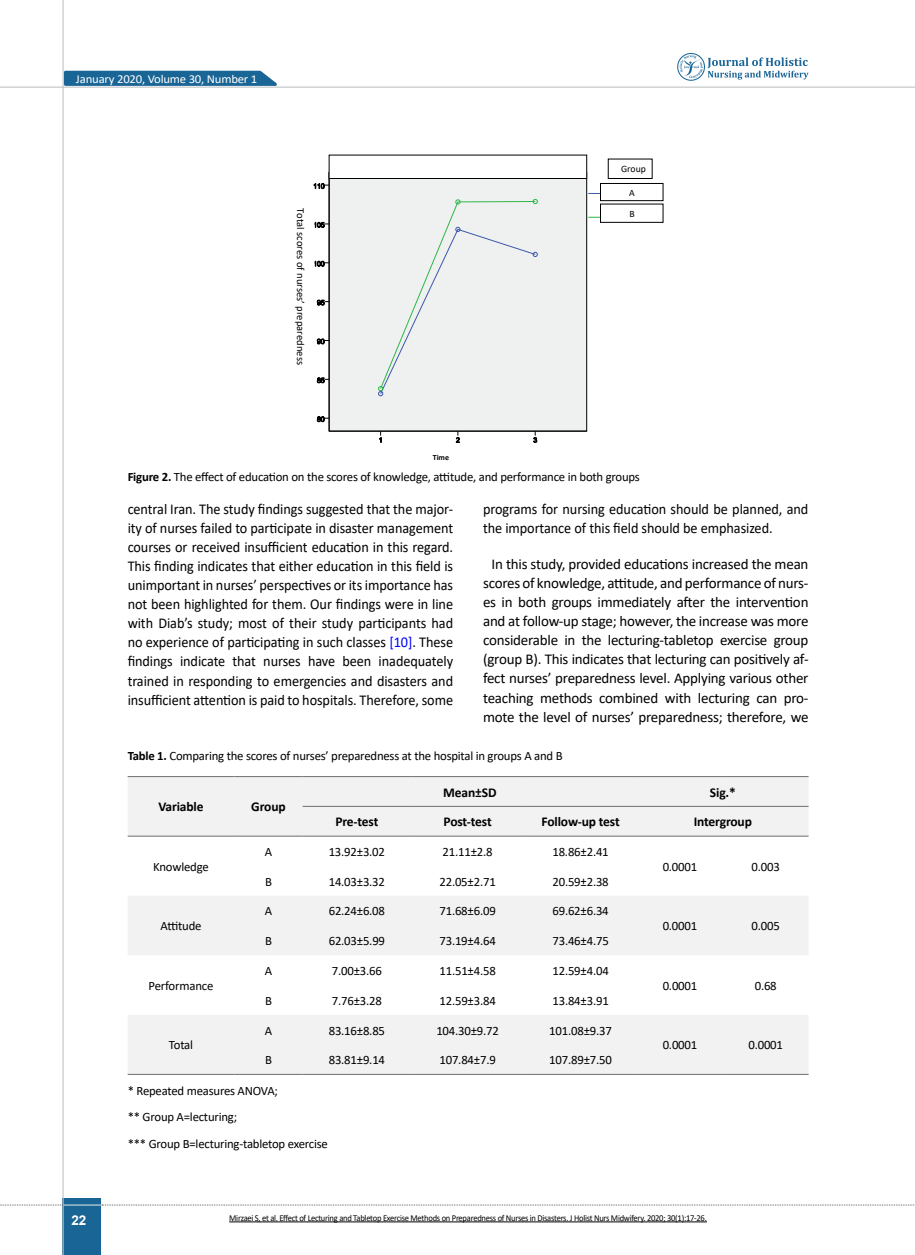
<style>
.page{position:relative;width:915px;height:1255px;background:#fff}
.page>*{position:absolute;margin:0;border:0;box-sizing:border-box;transform-origin:0 0}
.t1{font:15px/19px "Calibri";letter-spacing:-.015em;color:#000;text-align:justify;scale:.95 1}
.t2{font:15px/19px "Calibri";letter-spacing:-.015em;color:#000;text-align:center}
.t3{font:700 13.5px "Calibri";letter-spacing:-.01em;color:#000}
.t4{font:700 13.5px "Arial";color:#fff}
.t5{font:12.75px/26.2px "Calibri";letter-spacing:-.015em;color:#000}
.t6{font:12.15px "Calibri";letter-spacing:-.015em;color:#fff;scale:1.05 1}
.t7{font:10.5px "Calibri";color:#000}
.t8{font:9.75px/20.5px "Calibri";color:#000}
.t9{font:9px "Calibri";letter-spacing:-.03em;color:#000;scale:.95 1}
.t10{font:700 7.95px "Calibri";color:#000}
.s1{font-weight:700}
.s2{color:#00f}
</style>
<div class="page">
<div style="left:63px;top:1198px;width:38px;height:56px;background:#196596"></div>
<hr style="left:62px;top:0;width:2px;height:1254px;background:#c2c4c6">
<hr style="left:0;top:87px;width:914px;height:1px;background:#c2c4c6">
<hr style="left:63px;top:1204px;width:38px;height:1px;background:#ebebec">
<svg style="left:0;top:1204px;width:63px;height:1px"></svg>
<svg style="left:102px;top:1204px;width:813px;height:1px"></svg>
<svg style="left:62px;top:69px;width:222px;height:18px;background:#4984ab"></svg>
<svg style="left:677px;top:53px;width:131px;height:28px"></svg>
<div style="left:329px;top:172px;width:257px;height:259px;background:#eff0f0"></div>
<hr style="left:329px;top:431px;width:257px;height:1px;background:#000">
<svg style="left:533px;top:431px;width:4px;height:11px"></svg>
<svg style="left:456px;top:431px;width:3px;height:11px"></svg>
<svg style="left:379px;top:431px;width:2px;height:11px"></svg>
<svg style="left:314px;top:183px;width:15px;height:6px"></svg>
<svg style="left:314px;top:222px;width:15px;height:5px"></svg>
<svg style="left:314px;top:261px;width:15px;height:5px"></svg>
<svg style="left:317px;top:300px;width:12px;height:5px"></svg>
<svg style="left:317px;top:339px;width:12px;height:5px"></svg>
<svg style="left:317px;top:377px;width:12px;height:6px"></svg>
<svg style="left:317px;top:416px;width:12px;height:6px"></svg>
<svg style="left:378px;top:199px;width:159px;height:197px"></svg>
<div style="left:329px;top:172px;width:257px;height:259px;border:1px solid #000"></div>
<svg style="left:588px;top:193px;width:12px;height:1px"></svg>
<svg style="left:588px;top:217px;width:12px;height:1px"></svg>
<div style="left:329px;top:155px;width:257px;height:23px;background:#fff"></div>
<div style="left:329px;top:155px;width:257px;height:24px;border:1px solid #000"></div>
<img style="left:329px;top:158px;width:257px;height:17px">
<div style="left:607px;top:159px;width:45px;height:20px;border:1px solid #000"></div>
<img style="left:608px;top:162px;width:43px;height:13px">
<div style="left:600px;top:183px;width:63px;height:18px;border:1px solid #000"></div>
<img style="left:600px;top:187px;width:62px;height:10px">
<img style="left:600px;top:207px;width:1px;height:12px">
<svg style="left:128px;top:777px;width:680px;height:296px;fill:#f2f2f2"></svg>
<hr style="left:128px;top:776px;width:106px;height:1px;background:#6d6e71">
<hr style="left:234px;top:776px;width:68px;height:1px;background:#6d6e71">
<hr style="left:302px;top:776px;width:109px;height:1px;background:#6d6e71">
<hr style="left:411px;top:776px;width:113px;height:1px;background:#6d6e71">
<hr style="left:524px;top:776px;width:113px;height:1px;background:#6d6e71">
<hr style="left:637px;top:776px;width:85px;height:1px;background:#6d6e71">
<hr style="left:722px;top:776px;width:86px;height:1px;background:#6d6e71">
<hr style="left:302px;top:806px;width:109px;height:1px;background:#6d6e71">
<hr style="left:411px;top:806px;width:113px;height:1px;background:#6d6e71">
<hr style="left:524px;top:806px;width:113px;height:1px;background:#6d6e71">
<hr style="left:637px;top:806px;width:85px;height:1px;background:#6d6e71">
<hr style="left:722px;top:806px;width:86px;height:1px;background:#6d6e71">
<hr style="left:128px;top:835px;width:106px;height:1px;background:#6d6e71">
<hr style="left:234px;top:835px;width:68px;height:1px;background:#6d6e71">
<hr style="left:302px;top:835px;width:109px;height:1px;background:#6d6e71">
<hr style="left:411px;top:835px;width:113px;height:1px;background:#6d6e71">
<hr style="left:524px;top:835px;width:113px;height:1px;background:#6d6e71">
<hr style="left:637px;top:835px;width:85px;height:1px;background:#6d6e71">
<hr style="left:722px;top:835px;width:86px;height:1px;background:#6d6e71">
<hr style="left:128px;top:1073px;width:106px;height:1px;background:#6d6e71">
<hr style="left:637px;top:1073px;width:85px;height:1px;background:#6d6e71">
<hr style="left:722px;top:1073px;width:86px;height:1px;background:#6d6e71">
<hr style="left:234px;top:1073px;width:68px;height:1px;background:#6d6e71">
<hr style="left:302px;top:1073px;width:109px;height:1px;background:#6d6e71">
<hr style="left:411px;top:1073px;width:113px;height:1px;background:#6d6e71">
<hr style="left:524px;top:1073px;width:113px;height:1px;background:#6d6e71">
<hr style="left:229px;top:1221px;width:477px;height:1px;background:#000">
<p class="t6" style="left:76px;top:70px;width:174px">January 2020, Volume 30, Number 1</p>
<p class="t7" style="left:308px;top:208px;width:158px;rotate:90deg">Total scores of nurses’ preparedness</p>
<p class="t8" style="left:621px;top:158px;width:26px">Group</p>
<p class="t8" style="left:629px;top:182px;width:7px">A<br>B</p>
<p class="t10" style="left:432px;top:451px;width:18px">Time</p>
<p class="t5" style="left:128px;top:463px;width:513px"><span class="s1">Figure 2.</span> The effect of education on the scores of knowledge, attitude, and performance in both groups</p>
<p class="t1" style="left:128px;top:499px;width:344px">central Iran. The study findings suggested that the major&shy;ity of nurses failed to participate in disaster management courses or received insufficient education in this regard.<br>This finding indicates that either education in this field is unimportant in nurses’ perspectives or its importance has not been highlighted for them. Our findings were in line with Diab’s study; most of their study participants had no experience of participating in such classes <span class="s2">[10]</span>. These findings indicate that nurses have been inadequately trained in responding to emergencies and disasters and insufficient attention is paid to hospitals. Therefore, some</p>
<p class="t1" style="left:483px;top:499px;width:344px">programs for nursing education should be planned, and the importance of this field should be emphasized.</p>
<p class="t2" style="left:483px;top:554px;width:327px">In this study, provided educations increased the mean scores of knowledge, attitude, and performance of nurs&shy;es in both groups immediately after the intervention and at follow-up stage; however, the increase was more considerable in the lecturing-tabletop exercise group (group B). This indicates that lecturing can positively af&shy;fect nurses’ preparedness level. Applying various other teaching methods combined with lecturing can pro&shy;mote the level of nurses’ preparedness; therefore, we</p>
<p class="t5" style="left:128px;top:742px;width:436px"><span class="s1">Table 1.</span> Comparing the scores of nurses’ preparedness at the hospital in groups A and B</p>
<p class="t3" style="left:158px;top:797px;width:47px">Variable</p>
<p class="t3" style="left:251px;top:797px;width:36px">Group</p>
<p class="t3" style="left:443px;top:782px;width:55px">Mean±SD</p>
<p class="t3" style="left:709px;top:782px;width:27px">Sig.*</p>
<p class="t3" style="left:335px;top:812px;width:45px">Pre-test</p>
<p class="t3" style="left:443px;top:812px;width:50px">Post-test</p>
<p class="t3" style="left:541px;top:812px;width:80px">Follow-up test</p>
<p class="t3" style="left:693px;top:812px;width:60px">Intergroup</p>
<p class="t4" style="left:71px;top:1210px;width:17px">22</p>
<p class="t5" style="left:153px;top:853px;width:57px">Knowledge</p>
<p class="t5" style="left:160px;top:912px;width:43px">Attitude</p>
<p class="t5" style="left:149px;top:972px;width:66px">Performance</p>
<p class="t5" style="left:169px;top:1031px;width:26px">Total</p>
<p class="t5" style="left:265px;top:838px;width:9px">A</p>
<p class="t5" style="left:328px;top:838px;width:58px">13.92±3.02</p>
<p class="t5" style="left:442px;top:838px;width:52px">21.11±2.8</p>
<p class="t5" style="left:552px;top:838px;width:58px">18.86±2.41</p>
<p class="t5" style="left:265px;top:867px;width:8px">B</p>
<p class="t5" style="left:328px;top:867px;width:58px">14.03±3.32</p>
<p class="t5" style="left:439px;top:867px;width:58px">22.05±2.71</p>
<p class="t5" style="left:552px;top:867px;width:58px">20.59±2.38</p>
<p class="t5" style="left:265px;top:897px;width:9px">A</p>
<p class="t5" style="left:328px;top:897px;width:58px">62.24±6.08</p>
<p class="t5" style="left:439px;top:897px;width:58px">71.68±6.09</p>
<p class="t5" style="left:552px;top:897px;width:58px">69.62±6.34</p>
<p class="t5" style="left:265px;top:927px;width:8px">B</p>
<p class="t5" style="left:328px;top:927px;width:58px">62.03±5.99</p>
<p class="t5" style="left:439px;top:927px;width:58px">73.19±4.64</p>
<p class="t5" style="left:552px;top:927px;width:58px">73.46±4.75</p>
<p class="t5" style="left:265px;top:957px;width:9px">A</p>
<p class="t5" style="left:332px;top:957px;width:52px">7.00±3.66</p>
<p class="t5" style="left:439px;top:957px;width:58px">11.51±4.58</p>
<p class="t5" style="left:552px;top:957px;width:58px">12.59±4.04</p>
<p class="t5" style="left:265px;top:987px;width:8px">B</p>
<p class="t5" style="left:332px;top:987px;width:52px">7.76±3.28</p>
<p class="t5" style="left:439px;top:987px;width:58px">12.59±3.84</p>
<p class="t5" style="left:552px;top:987px;width:58px">13.84±3.91</p>
<p class="t5" style="left:265px;top:1016px;width:9px">A</p>
<p class="t5" style="left:328px;top:1016px;width:58px">83.16±8.85</p>
<p class="t5" style="left:436px;top:1016px;width:64px">104.30±9.72</p>
<p class="t5" style="left:549px;top:1016px;width:64px">101.08±9.37</p>
<p class="t5" style="left:265px;top:1046px;width:8px">B</p>
<p class="t5" style="left:328px;top:1046px;width:58px">83.81±9.14</p>
<p class="t5" style="left:439px;top:1046px;width:58px">107.84±7.9</p>
<p class="t5" style="left:549px;top:1046px;width:64px">107.89±7.50</p>
<p class="t5" style="left:128px;top:1077px;width:201px">* Repeated measures ANOVA;<br>** Group A=lecturing;<br>*** Group B=lecturing-tabletop exercise</p>
<p class="t5" style="left:662px;top:853px;width:36px">0.0001</p>
<p class="t5" style="left:751px;top:853px;width:30px">0.003</p>
<p class="t5" style="left:662px;top:912px;width:36px">0.0001</p>
<p class="t5" style="left:751px;top:912px;width:30px">0.005</p>
<p class="t5" style="left:662px;top:972px;width:36px">0.0001</p>
<p class="t5" style="left:754px;top:972px;width:24px">0.68</p>
<p class="t5" style="left:662px;top:1031px;width:36px">0.0001</p>
<p class="t5" style="left:748px;top:1031px;width:36px">0.0001</p>
<p class="t9" style="left:229px;top:1211px;width:504px">Mirzaei S, et al. Effect of Lecturing and Tabletop Exercise Methods on Preparedness of Nurses in Disasters. J Holist Nurs Midwifery. 2020; 30(1):17-26.</p>
</div>
